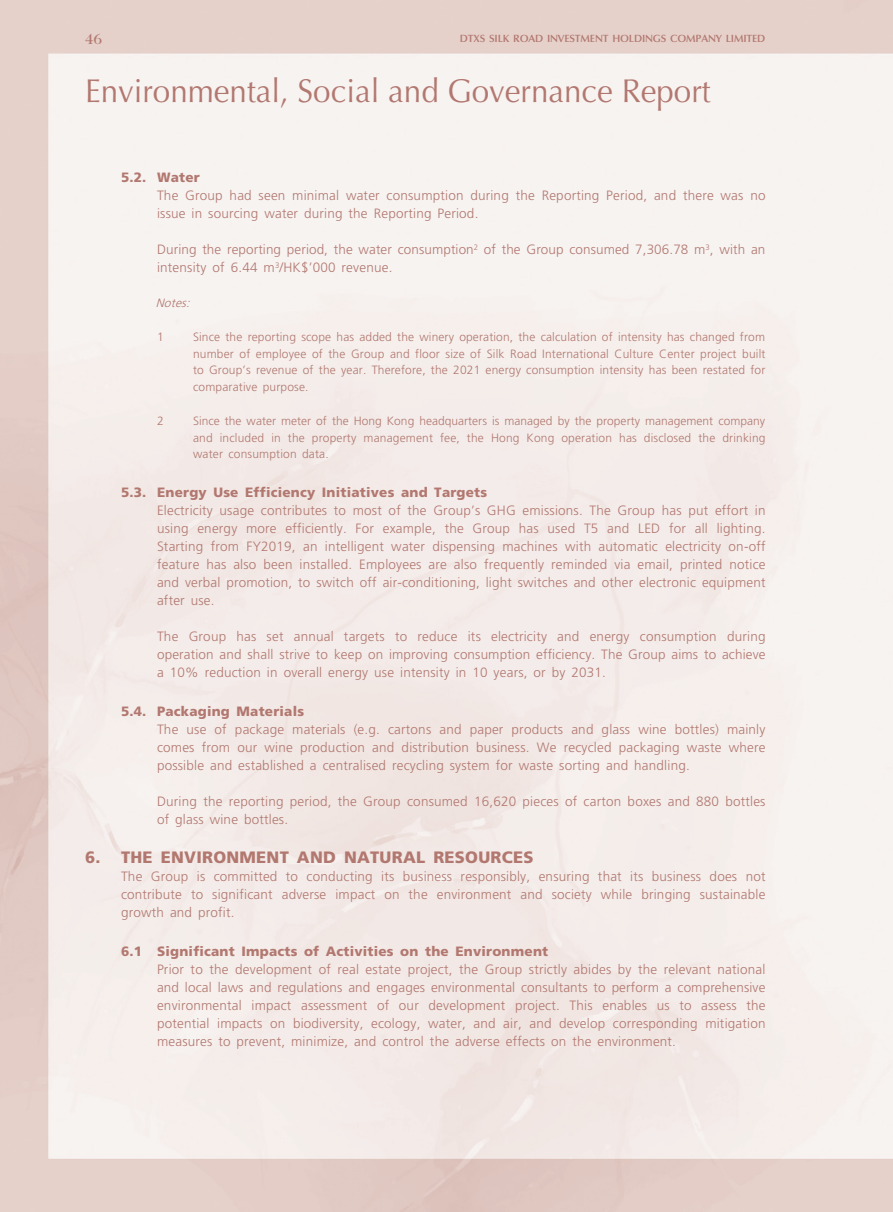
<style>
.page{position:relative;width:893px;height:1212px;background:#fff}
.page>*{position:absolute;margin:0;border:0;box-sizing:border-box;transform-origin:0 0}
.t1{font:33px "Optima LT Std";color:#b27870;scale:.95 1}
._03_H1{font:900 16.5px "Frutiger LT Std";letter-spacing:.015em;color:#b27870}
.t2{font:500 15px "Caslon 224 Std";color:#b27870}
._01_Body_Text{font:300 13.5px/18px "Frutiger LT Std";letter-spacing:.015em;color:#b27870;text-align:justify}
._04___H2{font:900 13.5px "Frutiger LT Std";letter-spacing:.015em;color:#b27870}
._02_Note_Text{font:300 12px/16.5px "Frutiger LT Std";letter-spacing:.015em;color:#b27870;text-align:justify}
._02_Note_Text-2{font:italic 300 12px "Frutiger LT Std";color:#b27870}
.t3{font:600 10.5px "Optima LT Std";letter-spacing:-.015em;color:#b27870}
</style>
<div class="page">
<p class="t2" style="left:85px;top:30px;width:19px">46</p>
<p class="t3" style="left:460px;top:33px;width:307px">DTXS SILK ROAD INVESTMENT HOLDINGS COMPANY LIMITED</p>
<h1 class="t1" style="left:85px;top:71px;width:660px">Environmental, Social and Governance Report</h1>
<p class="_04___H2" style="left:121px;top:169px;width:80px">5.2. Water</p>
<p class="_01_Body_Text" style="left:157px;top:187px;width:610px">The Group had seen minimal water consumption during the Reporting Period, and there was no issue in sourcing water during the Reporting Period.</p>
<p class="_01_Body_Text" style="left:157px;top:241px;width:610px">During the reporting period, the water consumption<sup>2</sup> of the Group consumed 7,306.78 m<sup>3</sup>, with an intensity of 6.44 m<sup>3</sup>/HK$’000 revenue.</p>
<p class="_02_Note_Text-2" style="left:156px;top:296px;width:39px">Notes:</p>
<p class="_02_Note_Text" style="left:157px;top:329px;width:8px">1</p>
<p class="_02_Note_Text" style="left:193px;top:329px;width:574px">Since the reporting scope has added the winery operation, the calculation of intensity has changed from number of employee of the Group and floor size of Silk Road International Culture Center project built to Group’s revenue of the year. Therefore, the 2021 energy consumption intensity has been restated for comparative purpose.</p>
<p class="_02_Note_Text" style="left:157px;top:413px;width:8px">2</p>
<p class="_02_Note_Text" style="left:193px;top:413px;width:574px">Since the water meter of the Hong Kong headquarters is managed by the property management company and included in the property management fee, the Hong Kong operation has disclosed the drinking water consumption data.</p>
<p class="_04___H2" style="left:121px;top:484px;width:368px">5.3. Energy Use Efficiency Initiatives and Targets</p>
<p class="_01_Body_Text" style="left:157px;top:502px;width:610px">Electricity usage contributes to most of the Group’s GHG emissions. The Group has put effort in using energy more efficiently. For example, the Group has used T5 and LED for all lighting.<br>Starting from FY2019, an intelligent water dispensing machines with automatic electricity on-off feature has also been installed. Employees are also frequently reminded via email, printed notice and verbal promotion, to switch off air-conditioning, light switches and other electronic equipment after use.</p>
<p class="_01_Body_Text" style="left:157px;top:628px;width:610px">The Group has set annual targets to reduce its electricity and energy consumption during operation and shall strive to keep on improving consumption efficiency. The Group aims to achieve a 10% reduction in overall energy use intensity in 10 years, or by 2031.</p>
<p class="_04___H2" style="left:121px;top:703px;width:185px">5.4. Packaging Materials</p>
<p class="_01_Body_Text" style="left:157px;top:721px;width:610px">The use of package materials (e.g. cartons and paper products and glass wine bottles) mainly comes from our wine production and distribution business. We recycled packaging waste where possible and established a centralised recycling system for waste sorting and handling.</p>
<p class="_01_Body_Text" style="left:157px;top:793px;width:610px">During the reporting period, the Group consumed 16,620 pieces of carton boxes and 880 bottles of glass wine bottles.</p>
<p class="_03_H1" style="left:85px;top:847px;width:450px">6. THE ENVIRONMENT AND NATURAL RESOURCES</p>
<p class="_01_Body_Text" style="left:121px;top:868px;width:646px">The Group is committed to conducting its business responsibly, ensuring that its business does not contribute to significant adverse impact on the environment and society while bringing sustainable growth and profit.</p>
<p class="_04___H2" style="left:121px;top:943px;width:429px">6.1 Significant Impacts of Activities on the Environment</p>
<p class="_01_Body_Text" style="left:157px;top:961px;width:610px">Prior to the development of real estate project, the Group strictly abides by the relevant national and local laws and regulations and engages environmental consultants to perform a comprehensive environmental impact assessment of our development project. This enables us to assess the potential impacts on biodiversity, ecology, water, and air, and develop corresponding mitigation measures to prevent, minimize, and control the adverse effects on the environment.</p>
</div>
